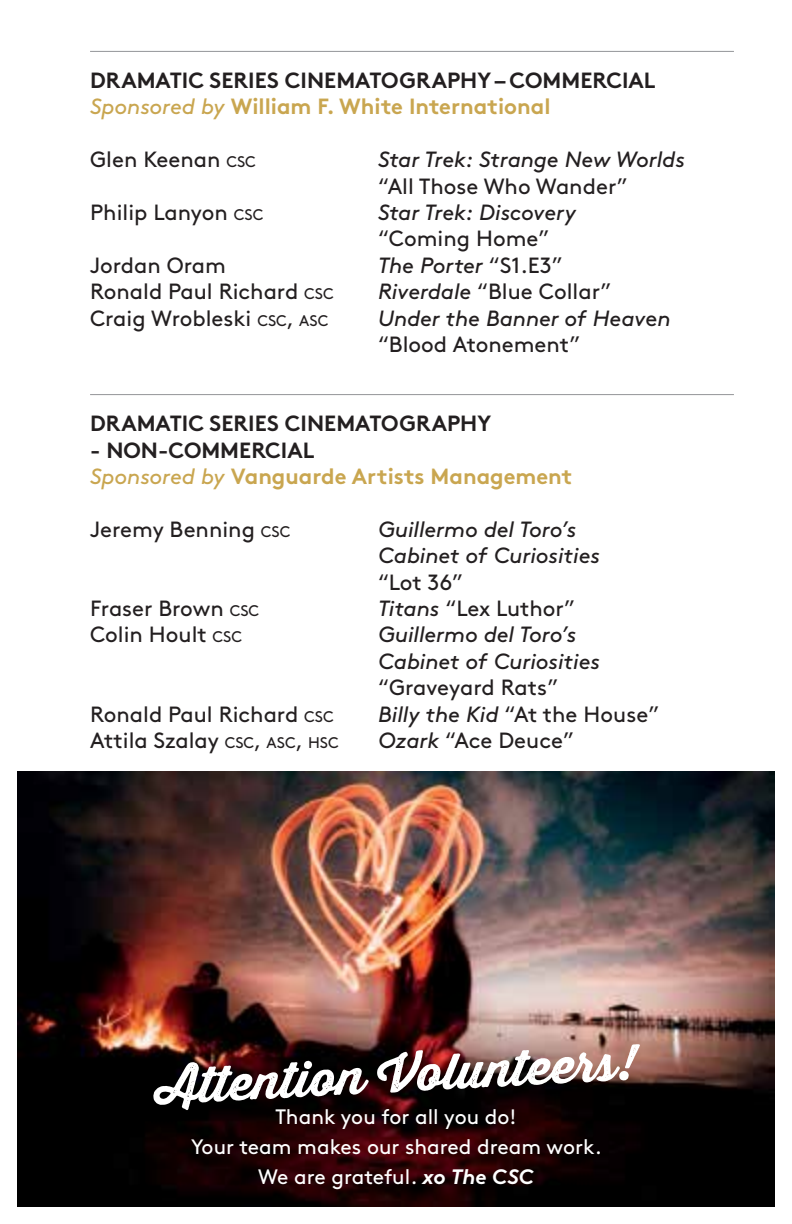
<style>
.page{position:relative;width:792px;height:1224px;background:#fff}
.page>*{position:absolute;margin:0;border:0;box-sizing:border-box;transform-origin:0 0}
.t1{font:48.2px "Thirsty Rough Bol";color:#fff}
.t2{font:22px "Brown Std";color:#231f20}
.t3{font:italic 22px/26.4px "Brown Std";letter-spacing:-.005em;color:#231f20}
.t4{font:700 22px/26.4px "Brown Std";color:#231f20}
.t5{font:700 22px/26.4px "Brown Std";color:#c9a650}
.t6{font:20.8px/30px "Brown Std";color:#fff;text-align:center}
.s1{font-weight:400;font-style:italic;color:#c9a650}
.s2{color:#c9a650}
.s3{font-size:15.4px}
.s4{font-style:normal}
.s5{font-style:italic}
.s6{font-style:inherit}
.s7{color:#231f20}
.s8{font-weight:400;font-style:italic}
.s9{font-weight:700;font-style:italic}
</style>
<div class="page">
<hr style="left:90px;top:51px;width:644px;height:1px;background:#939598">
<hr style="left:90px;top:394px;width:644px;height:1px;background:#939598">
<img style="left:18px;top:772px;width:756px;height:435px">
<p class="t4" style="left:90px;top:67px;width:567px">DRAMATIC SERIES CINEMATOGRAPHY – COMMERCIAL<br><span class="s1">Sponsored by</span> <span class="s2">William F. White International</span></p>
<p class="t2" style="left:90px;top:147px;width:167px">Glen Keenan <span class="s3">CSC</span></p>
<p class="t3" style="left:378px;top:146px;width:308px">Star Trek: Strange New Worlds</p>
<p class="t2" style="left:378px;top:173px;width:251px">“All Those Who Wander”</p>
<p class="t2" style="left:90px;top:199px;width:175px">Philip Lanyon <span class="s3">CSC</span></p>
<p class="t3" style="left:378px;top:199px;width:200px">Star Trek: Discovery</p>
<p class="t2" style="left:378px;top:226px;width:173px">“Coming Home”</p>
<p class="t2" style="left:90px;top:252px;width:137px">Jordan Oram</p>
<p class="t3" style="left:378px;top:252px;width:186px">The Porter <span class="s4">“S1.E3”</span></p>
<p class="t2" style="left:90px;top:279px;width:245px">Ronald Paul Richard <span class="s3">CSC</span></p>
<p class="t2" style="left:378px;top:279px;width:235px"><span class="s5">Riverdale</span> “Blue Collar”</p>
<p class="t2" style="left:90px;top:305px;width:240px">Craig Wrobleski <span class="s3">CSC</span><span class="s6">,</span> <span class="s3">ASC</span></p>
<p class="t3" style="left:378px;top:305px;width:294px">Under the Banner of Heav<span class="s4">e</span>n <span class="s4">“Blood Atonement”</span></p>
<p class="t4" style="left:90px;top:410px;width:403px">DRAMATIC SERIES CINEMATOGRAPHY</p>
<p class="t5" style="left:90px;top:436px;width:484px"><span class="s7">- NON-COMMERCIAL<br></span><span class="s8">Sponsored by</span> Vanguarde Artists Management</p>
<p class="t2" style="left:90px;top:516px;width:202px">Jeremy Benning <span class="s3">CSC</span></p>
<p class="t3" style="left:378px;top:516px;width:223px">Guillermo del Toro’s<br>Cabinet of Curiosities</p>
<p class="t2" style="left:378px;top:569px;width:87px">“Lot 36”</p>
<p class="t2" style="left:90px;top:595px;width:171px">Fraser Brown <span class="s3">CSC</span></p>
<p class="t2" style="left:378px;top:595px;width:199px"><span class="s5">Titans</span> “Lex Luthor”</p>
<p class="t2" style="left:90px;top:622px;width:153px">Colin Hoult <span class="s3">CSC</span></p>
<p class="t3" style="left:378px;top:622px;width:223px">Guillermo del Toro’s<br>Cabinet of Curiosities</p>
<p class="t2" style="left:378px;top:675px;width:182px">“Graveyard Rats”</p>
<p class="t2" style="left:90px;top:701px;width:245px">Ronald Paul Richard <span class="s3">CSC</span></p>
<p class="t2" style="left:378px;top:701px;width:283px"><span class="s5">Billy the Kid</span> “At the House”</p>
<p class="t2" style="left:90px;top:727px;width:250px">Attila Szalay <span class="s3">CSC</span><span class="s6">,</span> <span class="s3">ASC</span><span class="s6">,</span> <span class="s3">HSC</span></p>
<p class="t2" style="left:378px;top:727px;width:197px"><span class="s5">Ozark</span> “Ace Deuce”</p>
<h1 class="t1" style="left:154px;top:1051px;width:481px;rotate:-3deg">Attention Volunteers!</h1>
<p class="t6" style="left:191px;top:1102px;width:412px">Thank you for all you do!<br>Your team makes our shared dream work.<br>We are grateful. <span class="s9">xo The CSC</span></p>
</div>
